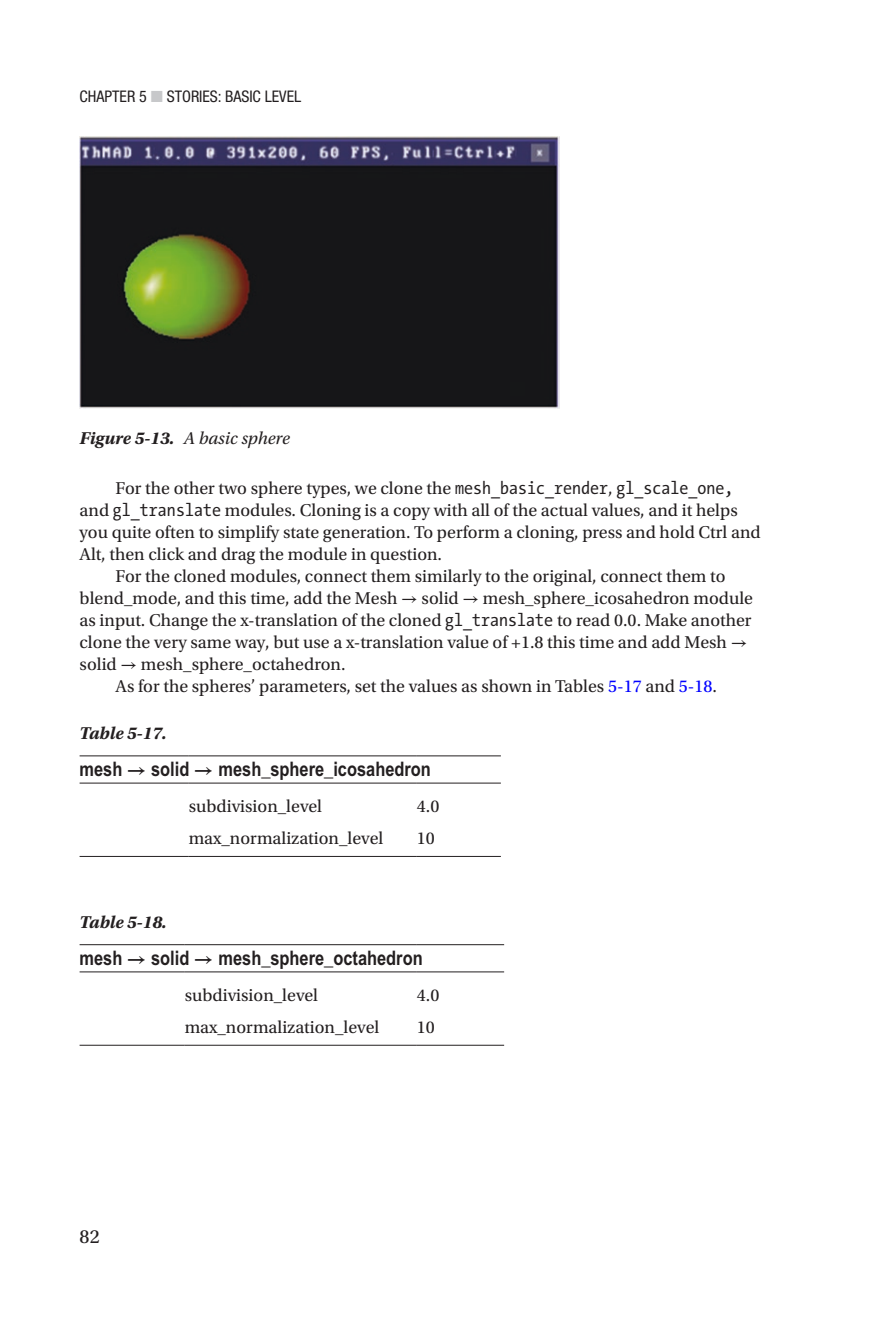
<style>
.page{position:relative;width:879px;height:1333px;background:#fff}
.page>*{position:absolute;margin:0;border:0;box-sizing:border-box;transform-origin:0 0}
.t1{font:700 20px "Pxsybp Rtljyr Dpftmj Arial Narrow";color:#231f20}
.t2{font:20px "Cklsyj Dmgbxw Qrqbny Utopia Std";color:#231f20}
.t3{font:18px "Cklsyj Dmgbxw Qrqbny Utopia Std";color:#231f20}
.t4{font:italic 18px "Rjkvjv Brnjqc Yrmmjl Utopia Std";color:#231f20}
.t5{font:italic 700 18px "Rsysvc Tsbxqr Fhsgdn Utopia Std";color:#231f20}
.t6{font:condensed 16px "Jbsfpd Pdghtk Gghgwl Helvetica Neue";color:#231f20}
.s1{color:#c7c8ca}
.s2{font-family:"Rsysvc Tsbxqr Fhsgdn Utopia Std";font-weight:700}
.s3{font-family:"Stblws Crplqc Xcywvx The Sans Mono Con Normal"}
.s4{font-family:"Jygtxj Tkglbd Wmvptn STIX General"}
.s5{color:#00f}
.s6{font-family:"Lryrlq Wjddwf Nrsyls STIX General"}
</style>
<div class="page">
<hr style="left:189px;top:855px;width:228px;height:1px;background:#231f20">
<hr style="left:80px;top:855px;width:109px;height:1px;background:#231f20">
<hr style="left:417px;top:855px;width:84px;height:1px;background:#231f20">
<hr style="left:80px;top:755px;width:109px;height:1px;background:#231f20">
<hr style="left:189px;top:755px;width:228px;height:1px;background:#231f20">
<hr style="left:417px;top:755px;width:84px;height:1px;background:#231f20">
<hr style="left:80px;top:782px;width:109px;height:1px;background:#231f20">
<hr style="left:189px;top:782px;width:228px;height:1px;background:#231f20">
<hr style="left:417px;top:782px;width:84px;height:1px;background:#231f20">
<hr style="left:185px;top:1044px;width:232px;height:1px;background:#231f20">
<hr style="left:80px;top:1044px;width:105px;height:1px;background:#231f20">
<hr style="left:417px;top:1044px;width:87px;height:1px;background:#231f20">
<hr style="left:80px;top:944px;width:105px;height:1px;background:#231f20">
<hr style="left:185px;top:944px;width:232px;height:1px;background:#231f20">
<hr style="left:417px;top:944px;width:87px;height:1px;background:#231f20">
<hr style="left:80px;top:971px;width:105px;height:1px;background:#231f20">
<hr style="left:185px;top:971px;width:232px;height:1px;background:#231f20">
<hr style="left:417px;top:971px;width:87px;height:1px;background:#231f20">
<img style="left:80px;top:136px;width:479px;height:273px">
<p class="t6" style="left:80px;top:87px;width:219px">CHAPTER 5 <span class="s1">■</span> STORIES: BASIC LEVEL</p>
<p class="t4" style="left:80px;top:428px;width:212px"><span class="s2">Figure 5-13.</span> A basic sphere</p>
<p class="t3" style="left:116px;top:478px;width:619px">For the other two sphere types, we clone the <span class="s3">mesh_basic_render</span>, <span class="s3">gl_scale_one,</span></p>
<p class="t3" style="left:80px;top:500px;width:659px">and <span class="s3">gl_translate</span> modules. Cloning is a copy with all of the actual values, and it helps</p>
<p class="t3" style="left:80px;top:522px;width:682px">you quite often to simplify state generation. To perform a cloning, press and hold Ctrl and</p>
<p class="t3" style="left:80px;top:544px;width:364px">Alt, then click and drag the module in question.</p>
<p class="t3" style="left:116px;top:566px;width:611px">For the cloned modules, connect them similarly to the original, connect them to</p>
<p class="t3" style="left:80px;top:588px;width:675px">blend_mode, and this time, add the Mesh <span class="s4">→</span> solid <span class="s4">→</span> mesh_sphere_icosahedron module</p>
<p class="t3" style="left:80px;top:610px;width:673px">as input. Change the x-translation of the cloned <span class="s3">gl_translate</span> to read 0.0. Make another</p>
<p class="t3" style="left:80px;top:632px;width:669px">clone the very same way, but use a x-translation value of +1.8 this time and add Mesh <span class="s4">→</span></p>
<p class="t3" style="left:80px;top:654px;width:267px">solid <span class="s4">→</span> mesh_sphere_octahedron.</p>
<p class="t3" style="left:116px;top:676px;width:603px">As for the spheres’ parameters, set the values as shown in Tables <span class="s5">5-17</span> and <span class="s5">5-18</span>.</p>
<p class="t5" style="left:80px;top:723px;width:89px">Table 5-17.</p>
<p class="t1" style="left:80px;top:757px;width:353px">mesh <span class="s6">→</span> solid <span class="s6">→</span> mesh_sphere_icosahedron</p>
<p class="t3" style="left:189px;top:796px;width:135px">subdivision_level</p>
<p class="t3" style="left:417px;top:796px;width:24px">4.0</p>
<p class="t3" style="left:189px;top:828px;width:196px">max_normalization_level</p>
<p class="t3" style="left:417px;top:828px;width:19px">10</p>
<p class="t5" style="left:80px;top:911px;width:89px">Table 5-18.</p>
<p class="t1" style="left:80px;top:946px;width:345px">mesh <span class="s6">→</span> solid <span class="s6">→</span> mesh_sphere_octahedron</p>
<p class="t3" style="left:185px;top:985px;width:135px">subdivision_level</p>
<p class="t3" style="left:417px;top:985px;width:24px">4.0</p>
<p class="t3" style="left:185px;top:1017px;width:196px">max_normalization_level</p>
<p class="t3" style="left:417px;top:1017px;width:19px">10</p>
<p class="t2" style="left:80px;top:1225px;width:22px">82</p>
</div>
